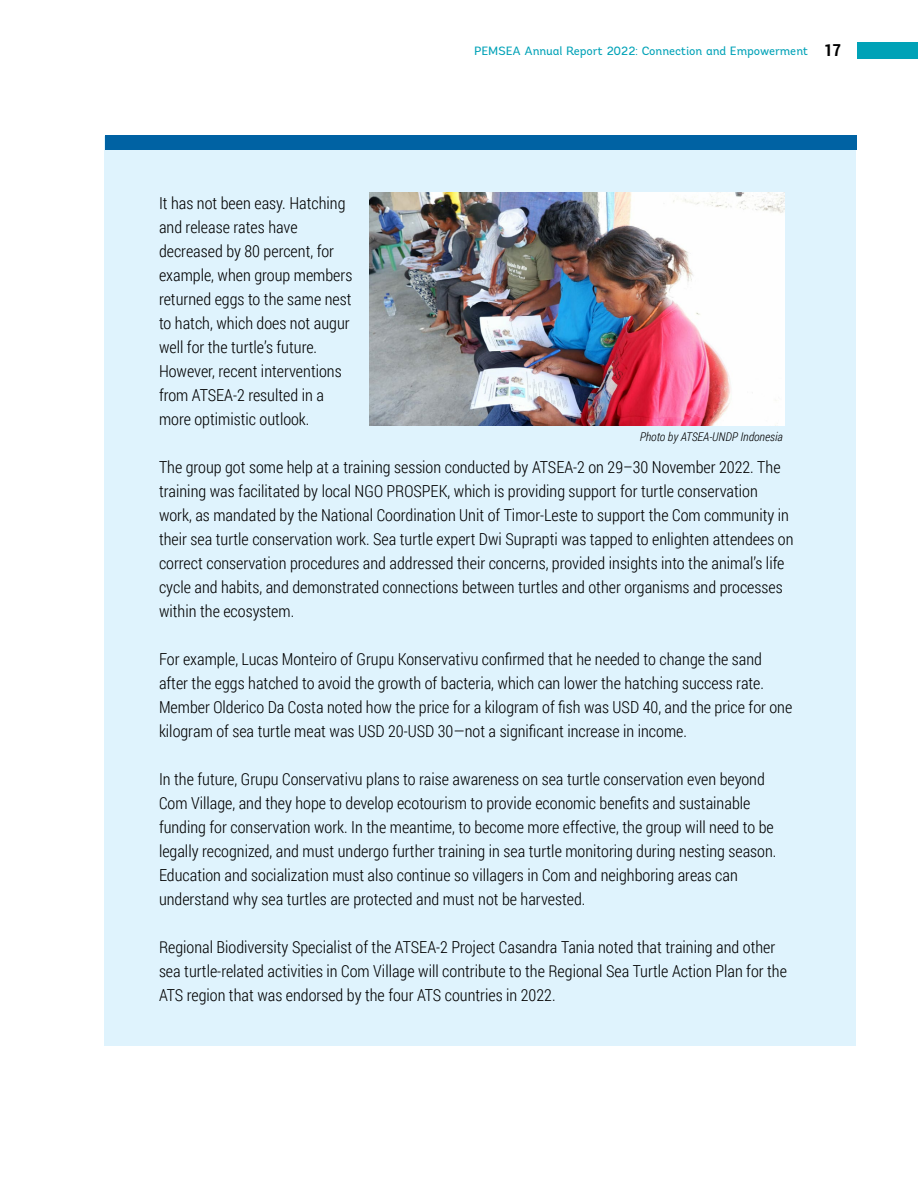
<style>
.page{position:relative;width:918px;height:1188px;background:#fff}
.page>*{position:absolute;margin:0;border:0;box-sizing:border-box;transform-origin:0 0}
.t1{font:300 16.5px/24px "Roboto Condensed";color:#000}
.t2{font:12px "Andes";letter-spacing:-.015em;color:#00a2b7}
.t3{font:italic 300 12px "Roboto Condensed";color:#000}
.s1{font-family:"Roboto Condensed";font-weight:700;font-size:16.5px;color:#000}
</style>
<div class="page">
<div style="left:857px;top:43px;width:61px;height:16px;background:#00a2b7"></div>
<div style="left:105px;top:136px;width:751px;height:909px;background:#dff3fd"></div>
<div style="left:105px;top:135px;width:752px;height:14px;background:#0062a3"></div>
<img style="left:370px;top:192px;width:414px;height:233px">
<p class="t2" style="left:474px;top:43px;width:368px">PEMSEA Annual Report 2022: Connection and Empowerment <span class="s1">17</span></p>
<p class="t1" style="left:159px;top:191px;width:195px">It has not been easy. Hatching and release rates have decreased by 80 percent, for example, when group members returned eggs to the same nest to hatch, which does not augur well for the turtle’s future.<br>However, recent interventions from ATSEA-2 resulted in a more optimistic outlook.</p>
<p class="t1" style="left:159px;top:455px;width:636px">The group got some help at a training session conducted by ATSEA-2 on 29–30 November 2022. The training was facilitated by local NGO PROSPEK, which is providing support for turtle conservation work, as mandated by the National Coordination Unit of Timor-Leste to support the Com community in their sea turtle conservation work. Sea turtle expert Dwi Suprapti was tapped to enlighten attendees on correct conservation procedures and addressed their concerns, provided insights into the animal’s life cycle and habits, and demonstrated connections between turtles and other organisms and processes within the ecosystem.</p>
<p class="t1" style="left:159px;top:647px;width:635px">For example, Lucas Monteiro of Grupu Konservativu confirmed that he needed to change the sand after the eggs hatched to avoid the growth of bacteria, which can lower the hatching success rate.<br>Member Olderico Da Costa noted how the price for a kilogram of fish was USD 40, and the price for one kilogram of sea turtle meat was USD 20-USD 30—not a significant increase in income.</p>
<p class="t1" style="left:159px;top:767px;width:619px">In the future, Grupu Conservativu plans to raise awareness on sea turtle conservation even beyond Com Village, and they hope to develop ecotourism to provide economic benefits and sustainable funding for conservation work. In the meantime, to become more effective, the group will need to be legally recognized, and must undergo further training in sea turtle monitoring during nesting season.<br>Education and socialization must also continue so villagers in Com and neighboring areas can understand why sea turtles are protected and must not be harvested.</p>
<p class="t1" style="left:159px;top:935px;width:629px">Regional Biodiversity Specialist of the ATSEA-2 Project Casandra Tania noted that training and other sea turtle-related activities in Com Village will contribute to the Regional Sea Turtle Action Plan for the<br>ATS region that was endorsed by the four ATS countries in 2022.</p>
<p class="t3" style="left:640px;top:429px;width:145px">Photo by ATSEA-UNDP Indonesia</p>
</div>
